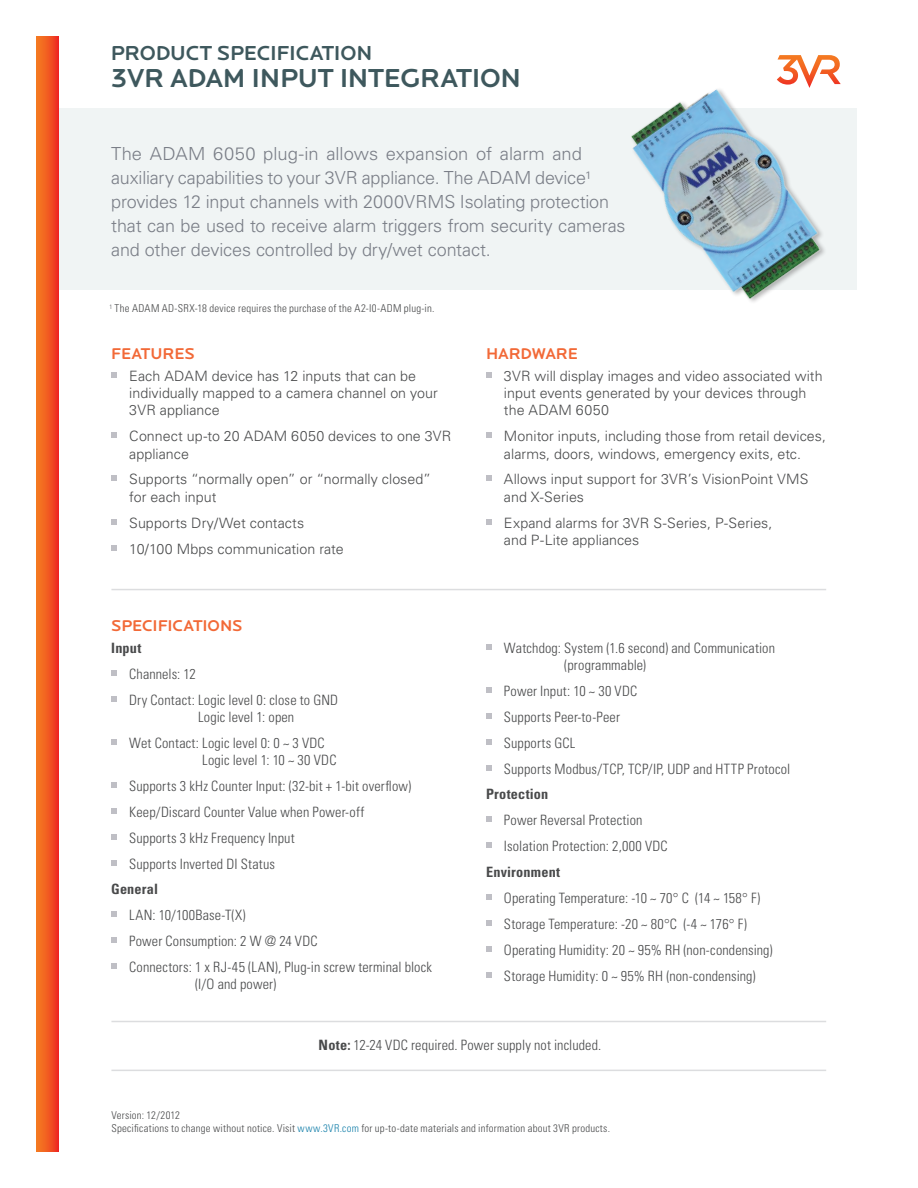
<style>
.page{position:relative;width:918px;height:1188px;background:#fff}
.page>*{position:absolute;margin:0;border:0;box-sizing:border-box;transform-origin:0 0}
.t1{font:500 27px "Locator Display";letter-spacing:-.015em;color:#3e585d}
.t2{font:500 21px "Locator Display";letter-spacing:-.01em;color:#3e585d}
.t3{font:300 18px/24px "Univers LT Std";letter-spacing:-.01em;color:#7a7e87}
.t4{font:500 16.2px "Locator Display";letter-spacing:-.01em;color:#f26937}
.t5{font:300 condensed 14.25px/26px "Univers LT Std";letter-spacing:.01em;color:#494a4b}
.t6{font:300 14.25px/17.2px "Univers LT Std";letter-spacing:.005em;color:#494a4b}
.t7{font:700 condensed 14.25px "Univers LT Std";letter-spacing:.015em;color:#494a4b}
.t8{font:300 condensed 10.8px/14px "Univers LT Std";letter-spacing:.02em;color:#494a4b}
.s1{font-weight:700}
.s2{color:#1680aa}
</style>
<div class="page">
<div style="left:50px;top:108px;width:806px;height:181px;background:#f0f4f4"></div>
<svg style="left:111px;top:372px;width:6px;height:6px"></svg>
<svg style="left:111px;top:432px;width:6px;height:6px"></svg>
<svg style="left:111px;top:476px;width:6px;height:5px"></svg>
<svg style="left:111px;top:519px;width:6px;height:6px"></svg>
<svg style="left:111px;top:545px;width:6px;height:6px"></svg>
<svg style="left:486px;top:372px;width:6px;height:6px"></svg>
<svg style="left:486px;top:432px;width:6px;height:6px"></svg>
<svg style="left:486px;top:476px;width:6px;height:5px"></svg>
<svg style="left:486px;top:519px;width:6px;height:6px"></svg>
<svg style="left:111px;top:670px;width:6px;height:6px"></svg>
<svg style="left:111px;top:696px;width:6px;height:6px"></svg>
<svg style="left:111px;top:739px;width:6px;height:6px"></svg>
<svg style="left:111px;top:782px;width:6px;height:6px"></svg>
<svg style="left:111px;top:808px;width:6px;height:6px"></svg>
<svg style="left:111px;top:834px;width:6px;height:6px"></svg>
<svg style="left:111px;top:860px;width:6px;height:6px"></svg>
<svg style="left:111px;top:911px;width:6px;height:6px"></svg>
<svg style="left:111px;top:937px;width:6px;height:6px"></svg>
<svg style="left:111px;top:963px;width:6px;height:6px"></svg>
<svg style="left:486px;top:644px;width:6px;height:6px"></svg>
<svg style="left:486px;top:687px;width:6px;height:6px"></svg>
<svg style="left:486px;top:713px;width:6px;height:6px"></svg>
<svg style="left:486px;top:739px;width:6px;height:6px"></svg>
<svg style="left:486px;top:765px;width:6px;height:6px"></svg>
<svg style="left:486px;top:816px;width:6px;height:6px"></svg>
<svg style="left:486px;top:842px;width:6px;height:6px"></svg>
<svg style="left:486px;top:894px;width:6px;height:6px"></svg>
<svg style="left:486px;top:920px;width:6px;height:6px"></svg>
<svg style="left:486px;top:946px;width:6px;height:6px"></svg>
<svg style="left:486px;top:972px;width:6px;height:6px"></svg>
<svg style="left:36px;top:37px;width:23px;height:1114px;background:#f15721"></svg>
<hr style="left:111px;top:589px;width:715px;height:1px;background:#dcdddf">
<hr style="left:111px;top:1021px;width:715px;height:1px;background:#dcdddf">
<hr style="left:111px;top:1070px;width:715px;height:1px;background:#dcdddf">
<img style="left:589px;top:55px;width:268px;height:247px">
<h2 class="t2" style="left:111px;top:41px;width:263px">PRODUCT SPECIFICATION</h2>
<h1 class="t1" style="left:111px;top:62px;width:155px">3VR ADAM Input</h1>
<h1 class="t1" style="left:340px;top:62px;width:183px">INTEGRATION</h1>
<p class="t3" style="left:111px;top:142px;width:516px">The ADAM 6050 plug-in allows expansion of alarm and auxiliary capabilities to your 3VR appliance. The ADAM device¹ provides 12 input channels with 2000VRMS Isolating protection that can be used to receive alarm triggers from security cameras and other devices controlled by dry/wet contact.</p>
<p class="t8" style="left:109px;top:301px;width:327px"><sup>1</sup> The ADAM AD-SRX-18 device requires the purchase of the A2-I0-ADM plug-in.</p>
<p class="t4" style="left:111px;top:345px;width:85px">FEATURES</p>
<p class="t6" style="left:129px;top:367px;width:310px">Each ADAM device has 12 inputs that can be individually mapped to a camera channel on your<br>3VR appliance</p>
<p class="t6" style="left:129px;top:428px;width:324px">Connect up-to 20 ADAM 6050 devices to one 3VR appliance</p>
<p class="t6" style="left:129px;top:471px;width:303px">Supports “normally open” or “normally closed” for each input</p>
<p class="t6" style="left:129px;top:510px;width:216px;line-height:26px">Supports Dry/Wet contacts<br>10/100 Mbps communication rate</p>
<p class="t4" style="left:111px;top:617px;width:133px">SPECIFICATIONS</p>
<p class="t7" style="left:111px;top:639px;width:32px">Input</p>
<p class="t5" style="left:129px;top:661px;width:210px">Channels: 12<br>Dry Contact: Logic level 0: close to GND</p>
<p class="t5" style="left:129px;top:704px;width:197px;text-indent:69px">Logic level 1: open<br>Wet Contact: Logic level 0: 0 ~ 3 VDC</p>
<p class="t5" style="left:129px;top:747px;width:284px;text-indent:73px">Logic level 1: 10 ~ 30 VDC<br>Supports 3 kHz Counter Input: (32-bit + 1-bit overflow)<br>Keep/Discard Counter Value when Power-off Supports 3 kHz Frequency Input<br>Supports Inverted DI Status</p>
<p class="t7" style="left:111px;top:881px;width:48px">General</p>
<p class="t5" style="left:129px;top:902px;width:304px">LAN: 10/100Base-T(X)<br>Power Consumption: 2 W @ 24 VDC<br>Connectors: 1 x RJ-45 (LAN), Plug-in screw terminal block</p>
<p class="t5" style="left:195px;top:971px;width:83px">(I/O and power)</p>
<p class="t4" style="left:486px;top:345px;width:94px">HARDWARE</p>
<p class="t6" style="left:504px;top:367px;width:320px">3VR will display images and video associated with input events generated by your devices through the ADAM 6050</p>
<p class="t6" style="left:504px;top:428px;width:324px">Monitor inputs, including those from retail devices, alarms, doors, windows, emergency exits, etc.</p>
<p class="t6" style="left:504px;top:471px;width:306px">Allows input support for 3VR’s VisionPoint VMS and X-Series</p>
<p class="t6" style="left:504px;top:514px;width:270px">Expand alarms for 3VR S-Series, P-Series, and P-Lite appliances</p>
<p class="t5" style="left:564px;top:639px;width:212px;line-height:17.2px;text-indent:-60px">Watchdog: System (1.6 second) and Communication (programmable)</p>
<p class="t5" style="left:504px;top:678px;width:288px">Power Input: 10 ~ 30 VDC<br>Supports Peer-to-Peer<br>Supports GCL<br>Supports Modbus/TCP, TCP/IP, UDP and HTTP Protocol</p>
<p class="t7" style="left:486px;top:786px;width:64px">Protection</p>
<p class="t5" style="left:504px;top:807px;width:165px">Power Reversal Protection<br>Isolation Protection: 2,000 VDC</p>
<p class="t7" style="left:486px;top:863px;width:76px">Environment</p>
<p class="t5" style="left:504px;top:885px;width:270px">Operating Temperature: -10 ~ 70° C (14 ~ 158° F)<br>Storage Temperature: -20 ~ 80°C (-4 ~ 176° F)<br>Operating Humidity: 20 ~ 95% RH (non-condensing)<br>Storage Humidity: 0 ~ 95% RH (non-condensing)</p>
<p class="t5" style="left:319px;top:1032px;width:284px"><span class="s1">Note:</span> 12-24 VDC required. Power supply not included.</p>
<p class="t8" style="left:111px;top:1108px;width:500px">Version: 12/2012<br>Specifications to change without notice. Visit <span class="s2">www.3VR.com</span> for up-to-date materials and information about 3VR products.</p>
</div>
